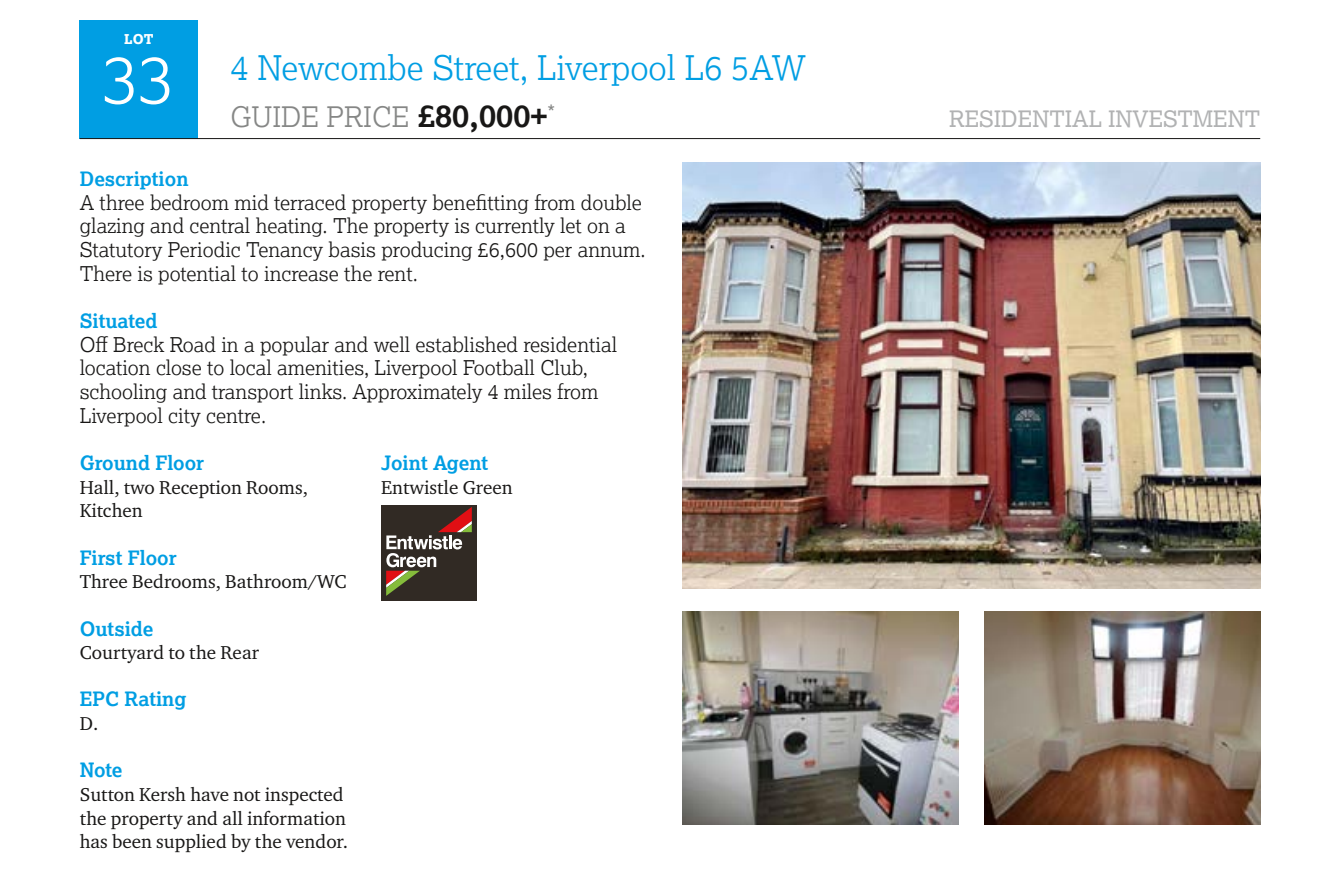
<style>
.page{position:relative;width:1340px;height:888px;background:#fff}
.page>*{position:absolute;margin:0;border:0;box-sizing:border-box;transform-origin:0 0}
.t1{font:300 67.5px "Lexia";color:#fff}
.t2{font:300 33.75px "Lexia";color:#009ee3}
.t3{font:300 28.12px "Lexia";color:#868786}
.t4{font:22.5px "Lexia";color:#b1b2b3}
.t5{font:300 20.25px/23.6px "Lexia";color:#181716}
.t6{font:700 19.8px "Lexia";color:#009ee3}
.t7{font:19.12px/23.6px "Charter ITC Pro";color:#181716}
.t8{font:800 13.5px "Lexia";color:#fff}
.s1{font-weight:700;font-size:31.5px;color:#181716}
</style>
<div class="page">
<div style="left:80px;top:21px;width:118px;height:118px;background:#009ee3"></div>
<hr style="left:80px;top:138px;width:1180px;height:1px;background:#181716">
<div style="left:381px;top:505px;width:96px;height:95px;background:#312a24"></div>
<svg style="left:386px;top:507px;width:86px;height:88px"></svg>
<img style="left:682px;top:611px;width:276px;height:213px">
<img style="left:984px;top:611px;width:276px;height:213px">
<img style="left:682px;top:162px;width:578px;height:426px">
<p class="t8" style="left:124px;top:31px;width:31px">LOT</p>
<h1 class="t1" style="left:103px;top:36px;width:74px">33</h1>
<h2 class="t2" style="left:230px;top:46px;width:577px">4 Newcombe Street, Liverpool L6 5AW</h2>
<h3 class="t3" style="left:230px;top:99px;width:326px">GUIDE PRICE <span class="s1">£80,000+</span><sup>*</sup></h3>
<p class="t4" style="left:949px;top:105px;width:313px">RESIDENTIAL INVESTMENT</p>
<p class="t6" style="left:80px;top:166px;width:110px">Description</p>
<p class="t5" style="left:80px;top:190px;width:567px">A three bedroom mid terraced property benefitting from double glazing and central heating. The property is currently let on a Statutory Periodic Tenancy basis producing £6,600 per annum.<br>There is potential to increase the rent.</p>
<p class="t6" style="left:80px;top:308px;width:79px">Situated</p>
<p class="t5" style="left:80px;top:332px;width:539px">Off Breck Road in a popular and well established residential location close to local amenities, Liverpool Football Club, schooling and transport links. Approximately 4 miles from Liverpool city centre.</p>
<p class="t6" style="left:80px;top:450px;width:126px">Ground Floor</p>
<p class="t7" style="left:80px;top:474px;width:230px">Hall, two Reception Rooms,<br>Kitchen</p>
<p class="t6" style="left:80px;top:544px;width:98px">First Floor</p>
<p class="t7" style="left:80px;top:569px;width:268px">Three Bedrooms, Bathroom/WC</p>
<p class="t6" style="left:80px;top:615px;width:75px">Outside</p>
<p class="t7" style="left:80px;top:640px;width:181px">Courtyard to the Rear</p>
<p class="t6" style="left:80px;top:686px;width:108px">EPC Rating</p>
<p class="t7" style="left:80px;top:711px;width:20px">D.</p>
<p class="t6" style="left:80px;top:757px;width:44px">Note</p>
<p class="t7" style="left:80px;top:782px;width:270px">Sutton Kersh have not inspected the property and all information has been supplied by the vendor.</p>
<p class="t6" style="left:381px;top:450px;width:109px">Joint Agent</p>
<p class="t7" style="left:381px;top:474px;width:133px">Entwistle Green</p>
</div>
